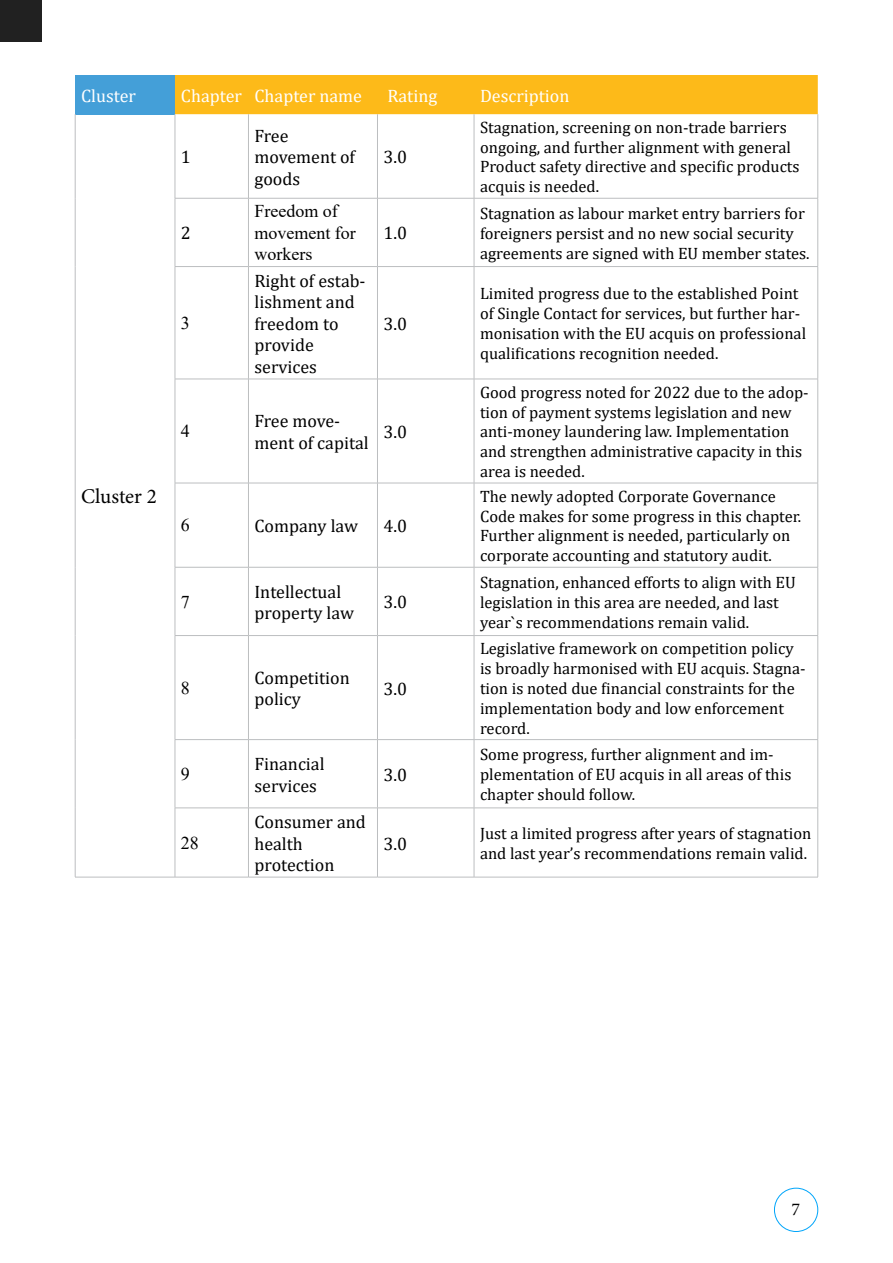
<style>
.page{position:relative;width:893px;height:1263px;background:#fff}
.page>*{position:absolute;margin:0;border:0;box-sizing:border-box;transform-origin:0 0}
.t1{font:21px "Minion Pro";letter-spacing:-.005em;color:#000}
.t2{font:18px/21.6px "Cambria";color:#000}
.t3{font:18px "Cambria";color:#fff}
.t4{font:18px/21.6px "Times New Roman";color:#000}
.t5{font:18px "Minion Pro";color:#000}
.t6{font:16.5px/19.8px "Cambria";color:#000}
</style>
<div class="page">
<div style="left:75px;top:75px;width:100px;height:39px;background:#449fd8"></div>
<div style="left:175px;top:75px;width:643px;height:39px;background:#fdba19"></div>
<hr style="left:75px;top:114px;width:1px;height:84px;background:#bcbec0">
<hr style="left:75px;top:198px;width:1px;height:69px;background:#bcbec0">
<hr style="left:75px;top:267px;width:1px;height:112px;background:#bcbec0">
<hr style="left:75px;top:379px;width:1px;height:104px;background:#bcbec0">
<hr style="left:75px;top:483px;width:1px;height:84px;background:#bcbec0">
<hr style="left:75px;top:567px;width:1px;height:68px;background:#bcbec0">
<hr style="left:75px;top:635px;width:1px;height:105px;background:#bcbec0">
<hr style="left:75px;top:740px;width:1px;height:68px;background:#bcbec0">
<hr style="left:75px;top:808px;width:1px;height:69px;background:#bcbec0">
<hr style="left:175px;top:114px;width:1px;height:84px;background:#bcbec0">
<hr style="left:248px;top:114px;width:1px;height:84px;background:#bcbec0">
<hr style="left:377px;top:114px;width:1px;height:84px;background:#bcbec0">
<hr style="left:474px;top:114px;width:1px;height:84px;background:#bcbec0">
<hr style="left:817px;top:114px;width:1px;height:84px;background:#bcbec0">
<hr style="left:175px;top:198px;width:73px;height:1px;background:#bcbec0">
<hr style="left:175px;top:198px;width:1px;height:68px;background:#bcbec0">
<hr style="left:248px;top:198px;width:129px;height:1px;background:#bcbec0">
<hr style="left:248px;top:198px;width:1px;height:68px;background:#bcbec0">
<hr style="left:377px;top:198px;width:97px;height:1px;background:#bcbec0">
<hr style="left:377px;top:198px;width:1px;height:68px;background:#bcbec0">
<hr style="left:474px;top:198px;width:344px;height:1px;background:#bcbec0">
<hr style="left:474px;top:198px;width:1px;height:68px;background:#bcbec0">
<hr style="left:817px;top:198px;width:1px;height:68px;background:#bcbec0">
<hr style="left:175px;top:266px;width:73px;height:1px;background:#bcbec0">
<hr style="left:175px;top:267px;width:1px;height:112px;background:#bcbec0">
<hr style="left:248px;top:266px;width:129px;height:1px;background:#bcbec0">
<hr style="left:248px;top:267px;width:1px;height:112px;background:#bcbec0">
<hr style="left:377px;top:266px;width:97px;height:1px;background:#bcbec0">
<hr style="left:377px;top:267px;width:1px;height:112px;background:#bcbec0">
<hr style="left:474px;top:266px;width:344px;height:1px;background:#bcbec0">
<hr style="left:474px;top:267px;width:1px;height:112px;background:#bcbec0">
<hr style="left:817px;top:267px;width:1px;height:112px;background:#bcbec0">
<hr style="left:175px;top:379px;width:73px;height:1px;background:#bcbec0">
<hr style="left:175px;top:379px;width:1px;height:104px;background:#bcbec0">
<hr style="left:248px;top:379px;width:129px;height:1px;background:#bcbec0">
<hr style="left:248px;top:379px;width:1px;height:104px;background:#bcbec0">
<hr style="left:377px;top:379px;width:97px;height:1px;background:#bcbec0">
<hr style="left:377px;top:379px;width:1px;height:104px;background:#bcbec0">
<hr style="left:474px;top:379px;width:344px;height:1px;background:#bcbec0">
<hr style="left:474px;top:379px;width:1px;height:104px;background:#bcbec0">
<hr style="left:817px;top:379px;width:1px;height:104px;background:#bcbec0">
<hr style="left:175px;top:483px;width:73px;height:1px;background:#bcbec0">
<hr style="left:175px;top:483px;width:1px;height:84px;background:#bcbec0">
<hr style="left:248px;top:483px;width:129px;height:1px;background:#bcbec0">
<hr style="left:248px;top:483px;width:1px;height:84px;background:#bcbec0">
<hr style="left:377px;top:483px;width:97px;height:1px;background:#bcbec0">
<hr style="left:377px;top:483px;width:1px;height:84px;background:#bcbec0">
<hr style="left:474px;top:483px;width:344px;height:1px;background:#bcbec0">
<hr style="left:474px;top:483px;width:1px;height:84px;background:#bcbec0">
<hr style="left:817px;top:483px;width:1px;height:84px;background:#bcbec0">
<hr style="left:175px;top:567px;width:73px;height:1px;background:#bcbec0">
<hr style="left:175px;top:567px;width:1px;height:68px;background:#bcbec0">
<hr style="left:248px;top:567px;width:129px;height:1px;background:#bcbec0">
<hr style="left:248px;top:567px;width:1px;height:68px;background:#bcbec0">
<hr style="left:377px;top:567px;width:97px;height:1px;background:#bcbec0">
<hr style="left:377px;top:567px;width:1px;height:68px;background:#bcbec0">
<hr style="left:474px;top:567px;width:344px;height:1px;background:#bcbec0">
<hr style="left:474px;top:567px;width:1px;height:68px;background:#bcbec0">
<hr style="left:817px;top:567px;width:1px;height:68px;background:#bcbec0">
<hr style="left:175px;top:635px;width:73px;height:1px;background:#bcbec0">
<hr style="left:175px;top:636px;width:1px;height:103px;background:#bcbec0">
<hr style="left:248px;top:635px;width:129px;height:1px;background:#bcbec0">
<hr style="left:248px;top:636px;width:1px;height:103px;background:#bcbec0">
<hr style="left:377px;top:635px;width:97px;height:1px;background:#bcbec0">
<hr style="left:377px;top:636px;width:1px;height:103px;background:#bcbec0">
<hr style="left:474px;top:635px;width:344px;height:1px;background:#bcbec0">
<hr style="left:474px;top:636px;width:1px;height:103px;background:#bcbec0">
<hr style="left:817px;top:636px;width:1px;height:103px;background:#bcbec0">
<hr style="left:175px;top:739px;width:73px;height:1px;background:#bcbec0">
<hr style="left:175px;top:740px;width:1px;height:68px;background:#bcbec0">
<hr style="left:248px;top:739px;width:129px;height:1px;background:#bcbec0">
<hr style="left:248px;top:740px;width:1px;height:68px;background:#bcbec0">
<hr style="left:377px;top:739px;width:97px;height:1px;background:#bcbec0">
<hr style="left:377px;top:740px;width:1px;height:68px;background:#bcbec0">
<hr style="left:474px;top:739px;width:344px;height:1px;background:#bcbec0">
<hr style="left:474px;top:740px;width:1px;height:68px;background:#bcbec0">
<hr style="left:817px;top:740px;width:1px;height:68px;background:#bcbec0">
<hr style="left:175px;top:808px;width:73px;height:1px;background:#bcbec0">
<hr style="left:175px;top:808px;width:1px;height:69px;background:#bcbec0">
<hr style="left:248px;top:808px;width:129px;height:1px;background:#bcbec0">
<hr style="left:248px;top:808px;width:1px;height:69px;background:#bcbec0">
<hr style="left:377px;top:808px;width:97px;height:1px;background:#bcbec0">
<hr style="left:377px;top:808px;width:1px;height:69px;background:#bcbec0">
<hr style="left:474px;top:808px;width:344px;height:1px;background:#bcbec0">
<hr style="left:474px;top:808px;width:1px;height:69px;background:#bcbec0">
<hr style="left:817px;top:808px;width:1px;height:69px;background:#bcbec0">
<hr style="left:75px;top:877px;width:100px;height:1px;background:#bcbec0">
<hr style="left:175px;top:877px;width:73px;height:1px;background:#bcbec0">
<hr style="left:248px;top:877px;width:129px;height:1px;background:#bcbec0">
<hr style="left:377px;top:877px;width:97px;height:1px;background:#bcbec0">
<hr style="left:474px;top:877px;width:344px;height:1px;background:#bcbec0">
<div style="left:774px;top:1188px;width:44px;height:44px;border:1px solid #00a5fa;border-radius:50%"></div>
<div style="left:0;top:0;width:41px;height:41px;background:#212121"></div>
<p class="t3" style="left:81px;top:85px;width:56px">Cluster</p>
<p class="t3" style="left:181px;top:85px;width:63px">Chapter</p>
<p class="t3" style="left:254px;top:85px;width:109px">Chapter name</p>
<p class="t3" style="left:387px;top:85px;width:51px">Rating</p>
<p class="t3" style="left:480px;top:85px;width:91px">Description</p>
<p class="t1" style="left:81px;top:482px;width:77px">Cluster 2</p>
<p class="t2" style="left:181px;top:146px;width:11px">1</p>
<p class="t2" style="left:254px;top:125px;width:102px">Free movement of goods</p>
<p class="t2" style="left:383px;top:146px;width:25px">3.0</p>
<p class="t2" style="left:181px;top:222px;width:11px">2</p>
<p class="t4" style="left:254px;top:200px;width:103px">Freedom of movement for workers</p>
<p class="t2" style="left:383px;top:222px;width:25px">1.0</p>
<p class="t4" style="left:181px;top:312px;width:10px">3</p>
<p class="t2" style="left:254px;top:270px;width:113px">Right of estab&shy;lishment and freedom to provide services</p>
<p class="t2" style="left:383px;top:313px;width:25px">3.0</p>
<p class="t4" style="left:181px;top:420px;width:10px">4</p>
<p class="t2" style="left:254px;top:410px;width:116px">Free move&shy;ment of capital</p>
<p class="t2" style="left:383px;top:421px;width:25px">3.0</p>
<p class="t4" style="left:181px;top:514px;width:10px">6</p>
<p class="t2" style="left:254px;top:515px;width:105px">Company law</p>
<p class="t2" style="left:383px;top:515px;width:25px">4.0</p>
<p class="t4" style="left:181px;top:590px;width:10px">7</p>
<p class="t2" style="left:254px;top:581px;width:101px">Intellectual property law</p>
<p class="t2" style="left:383px;top:591px;width:25px">3.0</p>
<p class="t4" style="left:181px;top:676px;width:10px">8</p>
<p class="t2" style="left:254px;top:667px;width:97px">Competition policy</p>
<p class="t2" style="left:383px;top:677px;width:25px">3.0</p>
<p class="t4" style="left:181px;top:762px;width:10px">9</p>
<p class="t2" style="left:254px;top:753px;width:72px">Financial services</p>
<p class="t2" style="left:383px;top:764px;width:25px">3.0</p>
<p class="t6" style="left:480px;top:117px;width:321px">Stagnation, screening on non-trade barriers ongoing, and further alignment with general Product safety directive and specific products acquis is needed.</p>
<p class="t6" style="left:480px;top:203px;width:331px">Stagnation as labour market entry barriers for foreigners persist and no new social security agreements are signed with EU member states.</p>
<p class="t6" style="left:480px;top:284px;width:328px">Limited progress due to the established Point of Single Contact for services, but further har&shy;monisation with the EU acquis on professional qualifications recognition needed.</p>
<p class="t6" style="left:480px;top:382px;width:330px">Good progress noted for 2022 due to the adop&shy;tion of payment systems legislation and new anti-money laundering law. Implementation and strengthen administrative capacity in this area is needed.</p>
<p class="t6" style="left:480px;top:486px;width:323px">The newly adopted Corporate Governance Code makes for some progress in this chapter.<br>Further alignment is needed, particularly on corporate accounting and statutory audit.</p>
<p class="t6" style="left:480px;top:572px;width:317px">Stagnation, enhanced efforts to align with EU legislation in this area are needed, and last year`s recommendations remain valid.</p>
<p class="t6" style="left:480px;top:639px;width:327px">Legislative framework on competition policy is broadly harmonised with EU acquis. Stagna&shy;tion is noted due financial constraints for the implementation body and low enforcement record.</p>
<p class="t6" style="left:480px;top:745px;width:313px">Some progress, further alignment and im&shy;plementation of EU acquis in all areas of this chapter should follow.</p>
<p class="t4" style="left:181px;top:831px;width:19px">28</p>
<p class="t2" style="left:254px;top:811px;width:113px">Consumer and health protection</p>
<p class="t2" style="left:383px;top:832px;width:25px">3.0</p>
<p class="t6" style="left:480px;top:823px;width:333px">Just a limited progress after years of stagnation and last year’s recommendations remain valid.</p>
<p class="t5" style="left:792px;top:1197px;width:10px">7</p>
</div>
